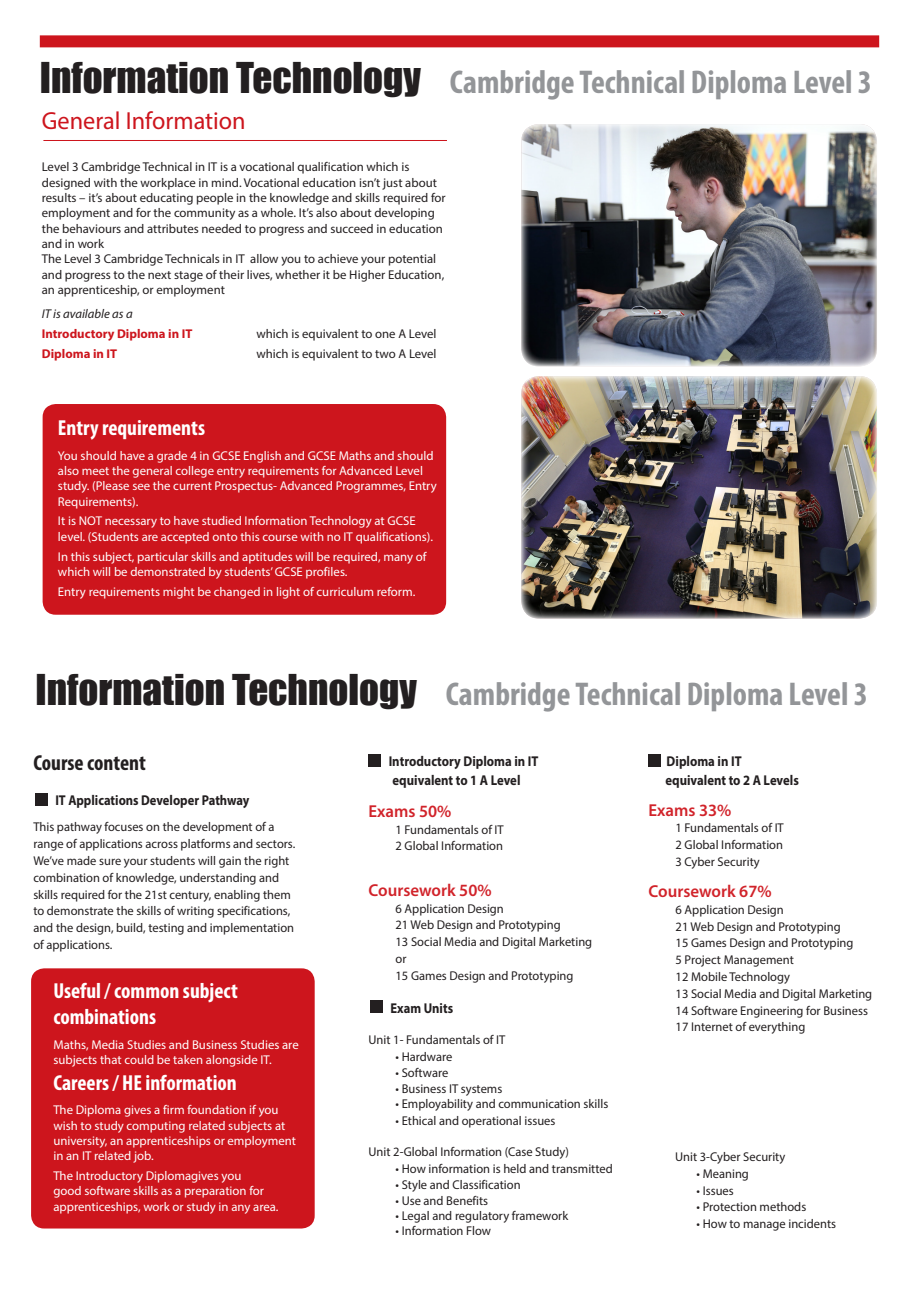
<style>
.page{position:relative;width:919px;height:1289px;background:#fff}
.page>*{position:absolute;margin:0;border:0;box-sizing:border-box;transform-origin:0 0}
.t1{font:700 condensed 33px "Myriad Pro";color:#939598}
.t2{font:24.75px "Myriad Pro";color:#cd151d}
.t3{font:700 condensed 21.75px/26.1px "Myriad Pro";color:#fff}
.t4{font:700 condensed 21.75px "Myriad Pro";color:#231f20}
.t5{font:600 17.25px "Myriad Pro";color:#d1232a}
.t6{font:700 14.25px/18.6px "Myriad Pro";color:#231f20;scale:.89 1}
.t7{font:700 14.25px "Myriad Pro";color:#231f20;scale:.88 1}
.t8{font:12.75px/16.8px "Myriad Pro";color:#231f20}
.t9{font:12.75px/15.3px "Myriad Pro";color:#fff}
.t10{font:700 12.75px "Myriad Pro";color:#cd151d}
.t11{font:italic 12.75px "Myriad Pro";color:#231f20}
.s1{font-family:"Impact";font-weight:400;font-stretch:normal;font-size:39px;color:#231f20}
</style>
<div class="page">
<div style="left:648px;top:754px;width:12px;height:12px;background:#231f20"></div>
<div style="left:31px;top:968px;width:283px;height:260px;background:#cd151d;border-radius:13px"></div>
<div style="left:371px;top:1000px;width:12px;height:12px;background:#231f20"></div>
<div style="left:368px;top:754px;width:12px;height:12px;background:#231f20"></div>
<div style="left:36px;top:793px;width:12px;height:12px;background:#231f20"></div>
<hr style="left:43px;top:140px;width:404px;height:1px;background:#cd151d">
<div style="left:43px;top:404px;width:403px;height:210px;background:#cd151d;border-radius:13px"></div>
<div style="left:40px;top:35px;width:839px;height:12px;background:#cd151d"></div>
<img style="left:521px;top:124px;width:356px;height:242px">
<img style="left:521px;top:376px;width:356px;height:242px">
<p class="t1" style="left:40px;top:62px;width:833px"><span class="s1">Information Technology</span> Cambridge Technical Diploma Level 3</p>
<p class="t2" style="left:42px;top:105px;width:205px">General Information</p>
<p class="t8" style="left:42px;top:159px;width:405px;line-height:15.3px">Level 3 Cambridge Technical in IT is a vocational qualification which is designed with the workplace in mind. Vocational education isn’t just about results – it’s about educating people in the knowledge and skills required for employment and for the community as a whole. It’s also about developing the behaviours and attributes needed to progress and succeed in education and in work</p>
<p class="t8" style="left:42px;top:251px;width:404px;line-height:15.3px">The Level 3 Cambridge Technicals in IT allow you to achieve your potential and progress to the next stage of their lives, whether it be Higher Education, an apprenticeship, or employment</p>
<p class="t11" style="left:42px;top:306px;width:92px">IT is available as a</p>
<p class="t10" style="left:42px;top:325px;width:152px">Introductory Diploma in IT</p>
<p class="t8" style="left:256px;top:325px;width:181px">which is equivalent to one A Level</p>
<p class="t10" style="left:42px;top:345px;width:77px">Diploma in IT</p>
<p class="t8" style="left:256px;top:345px;width:182px">which is equivalent to two A Level</p>
<p class="t3" style="left:58px;top:414px;width:149px">Entry requirements</p>
<p class="t9" style="left:58px;top:447px;width:380px">You should have a grade 4 in GCSE English and GCSE Maths and should also meet the general college entry requirements for Advanced Level study. (Please see the current Prospectus- Advanced Programmes, Entry Requirements).</p>
<p class="t9" style="left:58px;top:513px;width:377px">It is NOT necessary to have studied Information Technology at GCSE level. (Students are accepted onto this course with no IT qualifications).</p>
<p class="t9" style="left:58px;top:548px;width:370px">In this subject, particular skills and aptitudes will be required, many of which will be demonstrated by students’ GCSE profiles.</p>
<p class="t9" style="left:58px;top:583px;width:359px">Entry requirements might be changed in light of curriculum reform.</p>
<p class="t1" style="left:36px;top:673px;width:833px"><span class="s1">Information Technology</span> Cambridge Technical Diploma Level 3</p>
<p class="t4" style="left:33px;top:749px;width:114px">Course content</p>
<p class="t7" style="left:55px;top:791px;width:222px">IT Applications Developer Pathway</p>
<p class="t8" style="left:33px;top:818px;width:263px">This pathway focuses on the development of a range of applications across platforms and sectors.<br>We’ve made sure your students will gain the right combination of knowledge, understanding and skills required for the 21st century, enabling them to demonstrate the skills of writing specifications, and the design, build, testing and implementation of applications.</p>
<p class="t3" style="left:53px;top:977px;width:186px">Useful / common subject combinations</p>
<p class="t9" style="left:53px;top:1036px;width:247px">Maths, Media Studies and Business Studies are subjects that could be taken alongside IT.</p>
<p class="t3" style="left:53px;top:1069px;width:185px">Careers / HE information</p>
<p class="t9" style="left:53px;top:1102px;width:244px">The Diploma gives a firm foundation if you wish to study computing related subjects at university, an apprenticeships or employment in an IT related job.</p>
<p class="t9" style="left:53px;top:1167px;width:227px">The Introductory Diplomagives you<br>good software skills as a preparation for apprenticeships, work or study in any area.</p>
<p class="t6" style="left:388px;top:751px;width:170px">Introductory Diploma in IT equivalent to 1 A Level</p>
<p class="t5" style="left:368px;top:800px;width:84px">Exams 50%</p>
<p class="t8" style="left:395px;top:820px;width:110px">1 Fundamentals of IT</p>
<p class="t8" style="left:395px;top:837px;width:109px">2 Global Information</p>
<p class="t5" style="left:368px;top:879px;width:124px">Coursework 50%</p>
<p class="t8" style="left:395px;top:899px;width:110px">6 Application Design</p>
<p class="t8" style="left:395px;top:916px;width:167px">21 Web Design and Prototyping</p>
<p class="t8" style="left:395px;top:933px;width:198px">13 Social Media and Digital Marketing</p>
<p class="t8" style="left:395px;top:950px;width:12px">or</p>
<p class="t8" style="left:395px;top:966px;width:179px">15 Games Design and Prototyping</p>
<p class="t7" style="left:390px;top:998px;width:73px">Exam Units</p>
<p class="t8" style="left:368px;top:1030px;width:138px">Unit 1- Fundamentals of IT</p>
<p class="t8" style="left:395px;top:1047px;width:58px">• Hardware</p>
<p class="t8" style="left:395px;top:1064px;width:54px">• Software</p>
<p class="t8" style="left:395px;top:1079px;width:108px">• Business IT systems</p>
<p class="t8" style="left:395px;top:1095px;width:214px">• Employability and communication skills</p>
<p class="t8" style="left:395px;top:1111px;width:161px">• Ethical and operational issues</p>
<p class="t8" style="left:368px;top:1142px;width:202px">Unit 2-Global Information (Case Study)</p>
<p class="t8" style="left:395px;top:1159px;width:219px">• How information is held and transmitted</p>
<p class="t8" style="left:395px;top:1176px;width:126px">• Style and Classification</p>
<p class="t8" style="left:395px;top:1191px;width:94px">• Use and Benefits</p>
<p class="t8" style="left:395px;top:1207px;width:174px">• Legal and regulatory framework</p>
<p class="t8" style="left:395px;top:1222px;width:97px">• Information Flow</p>
<p class="t6" style="left:665px;top:751px;width:151px">Diploma in IT equivalent to 2 A Levels</p>
<p class="t5" style="left:648px;top:798px;width:84px">Exams 33%</p>
<p class="t8" style="left:675px;top:819px;width:110px">1 Fundamentals of IT</p>
<p class="t8" style="left:675px;top:836px;width:109px">2 Global Information</p>
<p class="t8" style="left:675px;top:853px;width:86px">3 Cyber Security</p>
<p class="t5" style="left:648px;top:880px;width:124px">Coursework 67%</p>
<p class="t8" style="left:675px;top:900px;width:110px">6 Application Design</p>
<p class="t8" style="left:675px;top:917px;width:167px">21 Web Design and Prototyping</p>
<p class="t8" style="left:675px;top:934px;width:179px">15 Games Design and Prototyping</p>
<p class="t8" style="left:675px;top:951px;width:120px">5 Project Management</p>
<p class="t8" style="left:675px;top:968px;width:116px">12 Mobile Technology</p>
<p class="t8" style="left:675px;top:984px;width:198px">13 Social Media and Digital Marketing</p>
<p class="t8" style="left:675px;top:1001px;width:194px">14 Software Engineering for Business</p>
<p class="t8" style="left:675px;top:1018px;width:131px">17 Internet of everything</p>
<p class="t8" style="left:675px;top:1148px;width:112px">Unit 3-Cyber Security</p>
<p class="t8" style="left:696px;top:1164px;width:54px">• Meaning</p>
<p class="t8" style="left:696px;top:1181px;width:39px">• Issues</p>
<p class="t8" style="left:696px;top:1198px;width:111px">• Protection methods</p>
<p class="t8" style="left:696px;top:1215px;width:141px">• How to manage incidents</p>
</div>
